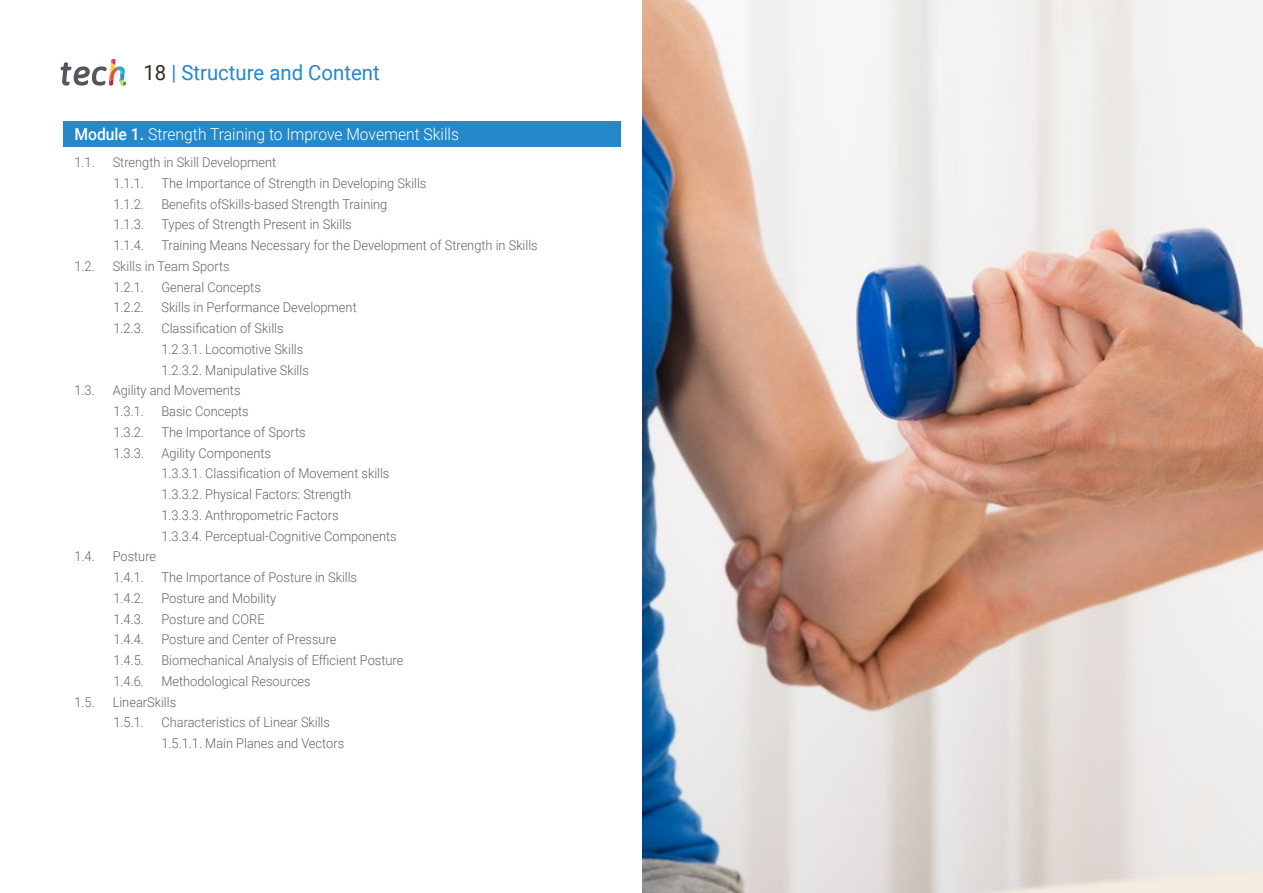
<style>
.page{position:relative;width:1263px;height:893px;background:#fff}
.page>*{position:absolute;margin:0;border:0;box-sizing:border-box;transform-origin:0 0}
.t1{font:21px "Roboto";color:#2488c9}
.t2{font:300 16.5px "Roboto";color:#fff;scale:.95 1}
.t3{font:300 13.5px/20.7px "Roboto";color:#61646a;scale:.95 1}
.s1{color:#312e20}
.s2{font-weight:500}
</style>
<div class="page">
<svg style="left:61px;top:59px;width:65px;height:27px"></svg>
<div style="left:63px;top:121px;width:558px;height:25px;background:#2488c9"></div>
<img style="left:642px;top:0;width:621px;height:893px">
<h1 class="t1" style="left:144px;top:57px;width:238px"><span class="s1">18</span> | Structure and Content</h1>
<p class="t2" style="left:74px;top:123px;width:406px"><span class="s2">Module 1.</span> Strength Training to Improve Movement Skills</p>
<p class="t3" style="left:74px;top:151px;width:23px">1.1.</p>
<p class="t3" style="left:113px;top:151px;width:174px">Strength in Skill Development<br>1.1.1.</p>
<p class="t3" style="left:161px;top:172px;width:280px">The Importance of Strength in Developing Skills</p>
<p class="t3" style="left:113px;top:193px;width:34px">1.1.2.</p>
<p class="t3" style="left:161px;top:193px;width:239px">Benefits ofSkills-based Strength Training</p>
<p class="t3" style="left:113px;top:214px;width:34px">1.1.3.</p>
<p class="t3" style="left:161px;top:214px;width:202px">Types of Strength Present in Skills</p>
<p class="t3" style="left:113px;top:234px;width:34px">1.1.4.</p>
<p class="t3" style="left:161px;top:234px;width:398px">Training Means Necessary for the Development of Strength in Skills</p>
<p class="t3" style="left:74px;top:255px;width:23px">1.2.</p>
<p class="t3" style="left:113px;top:255px;width:125px">Skills in Team Sports<br>1.2.1.</p>
<p class="t3" style="left:161px;top:276px;width:106px">General Concepts</p>
<p class="t3" style="left:113px;top:297px;width:34px">1.2.2.</p>
<p class="t3" style="left:161px;top:297px;width:207px">Skills in Performance Development</p>
<p class="t3" style="left:113px;top:317px;width:34px">1.2.3.</p>
<p class="t3" style="left:161px;top:317px;width:157px">Classification of Skills<br>1.2.3.1. Locomotive Skills<br>1.2.3.2. Manipulative Skills</p>
<p class="t3" style="left:74px;top:380px;width:23px">1.3.</p>
<p class="t3" style="left:113px;top:380px;width:136px">Agility and Movements<br>1.3.1.</p>
<p class="t3" style="left:161px;top:400px;width:93px">Basic Concepts</p>
<p class="t3" style="left:113px;top:421px;width:34px">1.3.2.</p>
<p class="t3" style="left:161px;top:421px;width:153px">The Importance of Sports</p>
<p class="t3" style="left:113px;top:442px;width:34px">1.3.3.</p>
<p class="t3" style="left:161px;top:442px;width:249px">Agility Components<br>1.3.3.1. Classification of Movement skills 1.3.3.2. Physical Factors: Strength<br>1.3.3.3. Anthropometric Factors<br>1.3.3.4. Perceptual-Cognitive Components</p>
<p class="t3" style="left:74px;top:546px;width:23px">1.4.</p>
<p class="t3" style="left:113px;top:546px;width:47px">Posture<br>1.4.1.</p>
<p class="t3" style="left:161px;top:566px;width:207px">The Importance of Posture in Skills</p>
<p class="t3" style="left:113px;top:587px;width:34px">1.4.2.</p>
<p class="t3" style="left:161px;top:587px;width:123px">Posture and Mobility</p>
<p class="t3" style="left:113px;top:608px;width:34px">1.4.3.</p>
<p class="t3" style="left:161px;top:608px;width:110px">Posture and CORE</p>
<p class="t3" style="left:113px;top:629px;width:34px">1.4.4.</p>
<p class="t3" style="left:161px;top:629px;width:186px">Posture and Center of Pressure</p>
<p class="t3" style="left:113px;top:649px;width:34px">1.4.5.</p>
<p class="t3" style="left:161px;top:649px;width:256px">Biomechanical Analysis of Efficient Posture</p>
<p class="t3" style="left:113px;top:670px;width:34px">1.4.6.</p>
<p class="t3" style="left:161px;top:670px;width:159px">Methodological Resources</p>
<p class="t3" style="left:74px;top:691px;width:23px">1.5.</p>
<p class="t3" style="left:113px;top:691px;width:68px">LinearSkills<br>1.5.1.</p>
<p class="t3" style="left:161px;top:712px;width:194px">Characteristics of Linear Skills<br>1.5.1.1. Main Planes and Vectors</p>
</div>
